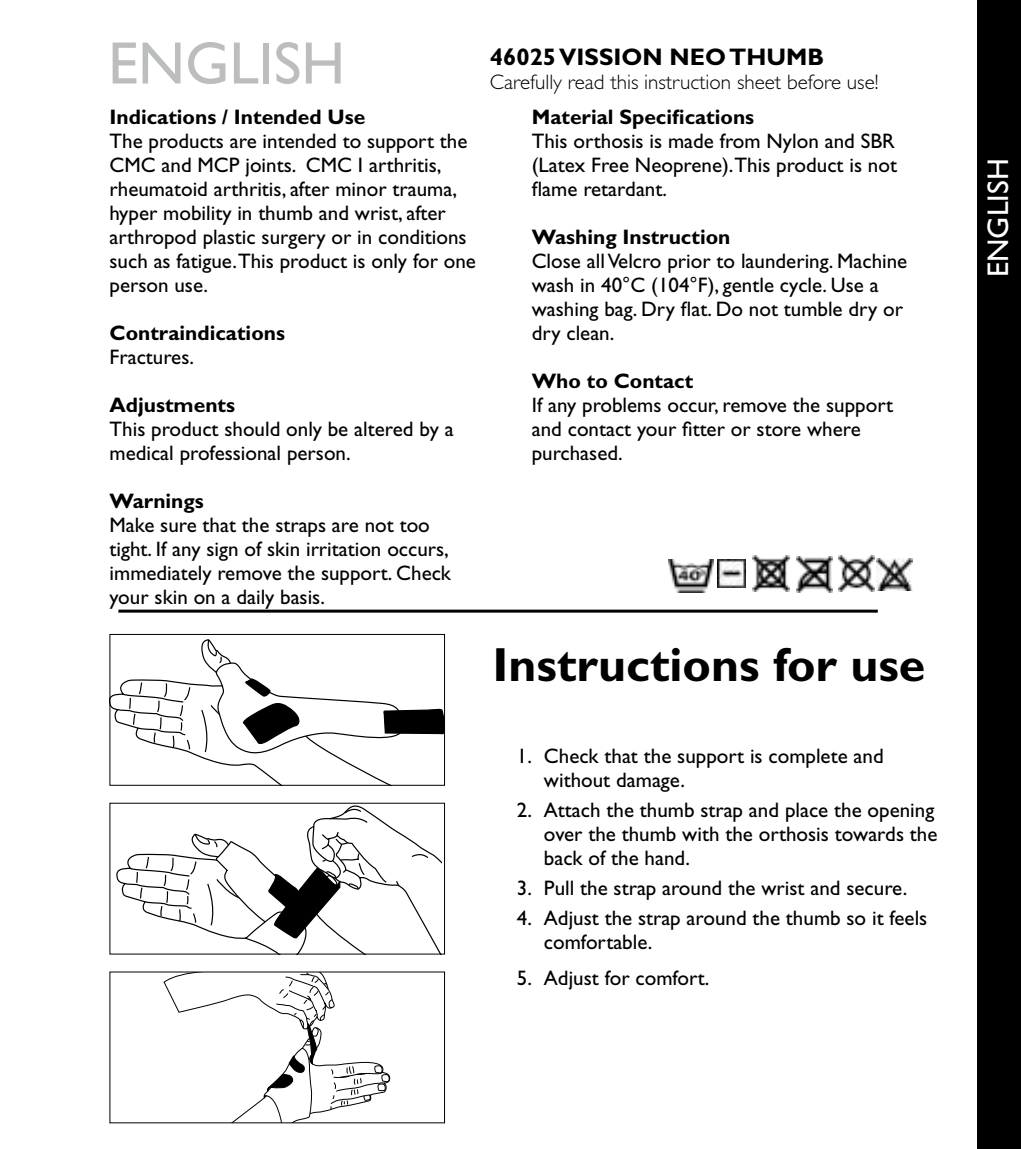
<style>
.page{position:relative;width:1021px;height:1149px;background:#fff}
.page>*{position:absolute;margin:0;border:0;box-sizing:border-box;transform-origin:0 0}
.t1{font:60px "Gill Sans Std";color:#bbbdbe}
.t2{font:700 48px "Gill Sans Std";color:#000}
.t3{font:30px "Gill Sans Std";color:#fff}
.t4{font:700 24px "Gill Sans Std";color:#000}
.t5{font:21px/24px "Gill Sans Std";color:#000}
.t6{font:700 21px "Gill Sans Std";color:#000}
.t7{font:300 21px "Gill Sans Std";color:#000}
</style>
<div class="page">
<hr style="left:118px;top:609px;width:759px;height:3px;background:#000">
<div style="left:977px;top:0;width:43px;height:1148px;background:#000"></div>
<img style="left:838px;top:555px;width:36px;height:36px">
<img style="left:796px;top:556px;width:36px;height:36px">
<img style="left:753px;top:555px;width:36px;height:36px">
<img style="left:876px;top:558px;width:36px;height:32px">
<img style="left:717px;top:559px;width:28px;height:28px">
<img style="left:668px;top:559px;width:45px;height:33px">
<svg style="left:111px;top:639px;width:332px;height:144px"></svg>
<div style="left:109px;top:634px;width:336px;height:151px;border:1px solid #000"></div>
<svg style="left:116px;top:805px;width:325px;height:147px"></svg>
<svg style="left:163px;top:973px;width:228px;height:147px"></svg>
<h1 class="t1" style="left:108px;top:29px;width:238px">ENGLISH</h1>
<p class="t4" style="left:490px;top:42px;width:336px">46025 VISSION NEO THUMB</p>
<p class="t7" style="left:490px;top:70px;width:390px">Carefully read this instruction sheet before use!</p>
<p class="t6" style="left:109px;top:104px;width:257px">Indications / Intended Use</p>
<p class="t5" style="left:109px;top:129px;width:368px">The products are intended to support the CMC and MCP joints. CMC I arthritis, rheumatoid arthritis, after minor trauma, hyper mobility in thumb and wrist, after arthropod plastic surgery or in conditions such as fatigue.This product is only for one person use.</p>
<p class="t6" style="left:109px;top:320px;width:177px">Contraindications</p>
<p class="t5" style="left:109px;top:345px;width:86px">Fractures.</p>
<p class="t6" style="left:109px;top:392px;width:127px">Adjustments</p>
<p class="t5" style="left:109px;top:417px;width:345px">This product should only be altered by a medical professional person.</p>
<p class="t6" style="left:109px;top:488px;width:96px">Warnings</p>
<p class="t5" style="left:109px;top:513px;width:343px">Make sure that the straps are not too tight. If any sign of skin irritation occurs, immediately remove the support. Check your skin on a daily basis.</p>
<p class="t6" style="left:531px;top:104px;width:224px">Material Specifications</p>
<p class="t5" style="left:531px;top:129px;width:367px;text-align:justify">This orthosis is made from Nylon and SBR (Latex Free Neoprene).This product is not flame retardant.</p>
<p class="t6" style="left:531px;top:224px;width:200px">Washing Instruction</p>
<p class="t5" style="left:531px;top:249px;width:377px">Close all Velcro prior to laundering. Machine wash in 40°C (104°F), gentle cycle. Use a washing bag. Dry flat. Do not tumble dry or dry clean.</p>
<p class="t6" style="left:531px;top:368px;width:163px">Who to Contact</p>
<p class="t5" style="left:531px;top:393px;width:363px">If any problems occur, remove the support and contact your fitter or store where purchased.</p>
<h2 class="t2" style="left:492px;top:636px;width:434px">Instructions for use</h2>
<p class="t5" style="left:544px;top:743px;width:341px;text-indent:-27px">1. Check that the support is complete and without damage.</p>
<p class="t5" style="left:544px;top:797px;width:395px;text-indent:-27px">2. Attach the thumb strap and place the opening over the thumb with the orthosis towards the back of the hand.</p>
<p class="t5" style="left:517px;top:875px;width:392px">3. Pull the strap around the wrist and secure.</p>
<p class="t5" style="left:544px;top:905px;width:385px;text-indent:-27px">4. Adjust the strap around the thumb so it feels comfortable.</p>
<p class="t5" style="left:517px;top:965px;width:194px">5. Adjust for comfort.</p>
<h3 class="t3" style="left:980px;top:277px;width:120px;rotate:-90deg">ENGLISH</h3>
<h3 class="t3" style="left:981px;top:269px;width:101px;rotate:-90deg">NORSK</h3>
</div>
